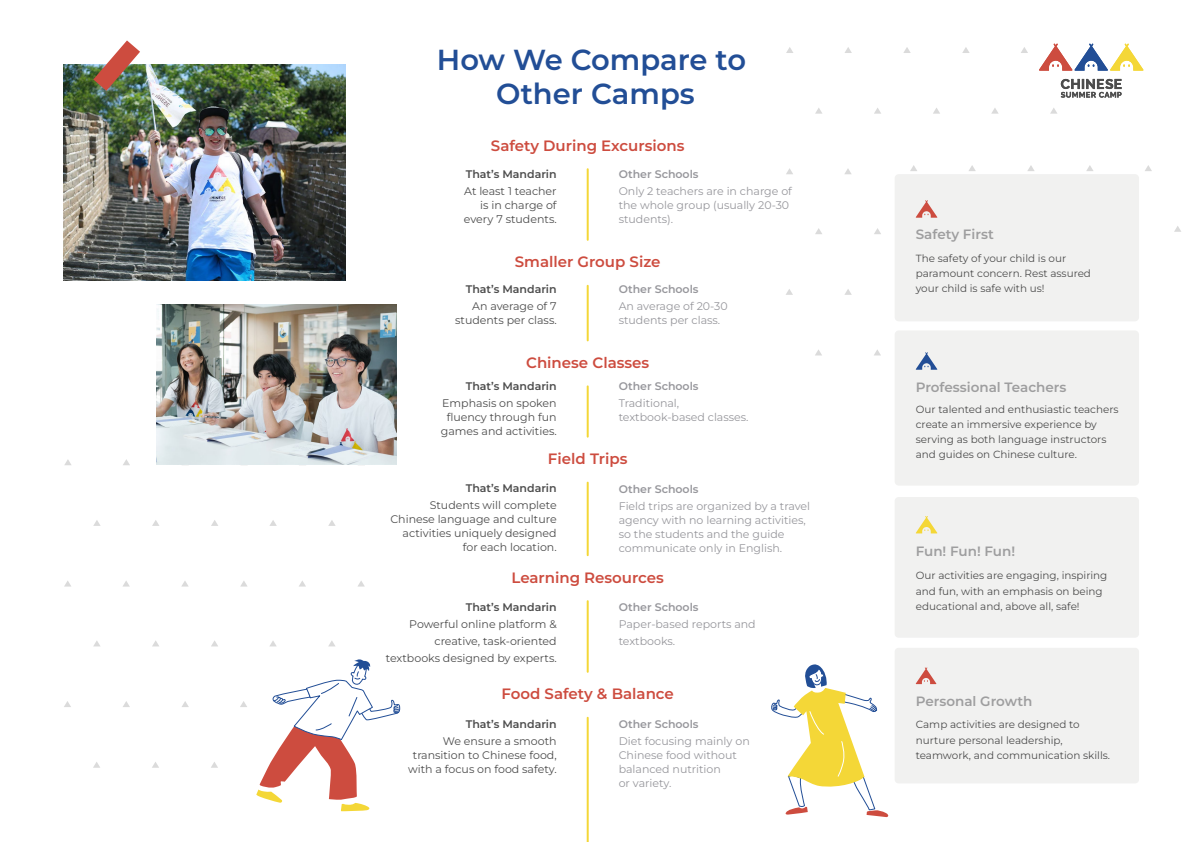
<style>
.page{position:relative;width:1191px;height:842px;background:#fff}
.page>*{position:absolute;margin:0;border:0;box-sizing:border-box;transform-origin:0 0}
.t1{font:600 29px/34.7px "Montserrat";color:#224e96;text-align:center}
.t2{font:600 15px "Montserrat";color:#cd4c3f}
.t3{font:600 13.5px "Montserrat";color:#9e9e9f}
.t4{font:100 11px/14px "Montserrat";color:#4d4d4d;text-align:right}
.t5{font:100 11px/14px "Montserrat";color:#97979c}
.t6{font:600 11px "Montserrat";color:#4d4d4d}
.t7{font:600 11px "Montserrat";color:#97979c}
.t8{font:100 10.4px/15.3px "Montserrat";color:#4d4d4d}
</style>
<div class="page">
<svg style="left:845px;top:169px;width:6px;height:5px"></svg>
<svg style="left:786px;top:168px;width:7px;height:6px"></svg>
<svg style="left:844px;top:289px;width:7px;height:6px"></svg>
<svg style="left:786px;top:289px;width:7px;height:6px"></svg>
<svg style="left:874px;top:228px;width:7px;height:6px"></svg>
<svg style="left:815px;top:228px;width:7px;height:6px"></svg>
<svg style="left:874px;top:350px;width:7px;height:5px"></svg>
<svg style="left:815px;top:350px;width:7px;height:5px"></svg>
<svg style="left:1027px;top:165px;width:7px;height:6px"></svg>
<svg style="left:969px;top:165px;width:6px;height:6px"></svg>
<svg style="left:910px;top:165px;width:7px;height:6px"></svg>
<svg style="left:1174px;top:226px;width:7px;height:6px"></svg>
<svg style="left:1145px;top:165px;width:7px;height:6px"></svg>
<svg style="left:1086px;top:165px;width:7px;height:6px"></svg>
<svg style="left:874px;top:108px;width:7px;height:6px"></svg>
<svg style="left:815px;top:108px;width:7px;height:6px"></svg>
<svg style="left:903px;top:47px;width:7px;height:6px"></svg>
<svg style="left:845px;top:47px;width:7px;height:6px"></svg>
<svg style="left:786px;top:47px;width:7px;height:6px"></svg>
<svg style="left:1050px;top:108px;width:7px;height:6px"></svg>
<svg style="left:991px;top:108px;width:7px;height:6px"></svg>
<svg style="left:933px;top:108px;width:7px;height:6px"></svg>
<svg style="left:1021px;top:47px;width:7px;height:6px"></svg>
<svg style="left:962px;top:47px;width:7px;height:6px"></svg>
<svg style="left:152px;top:520px;width:7px;height:6px"></svg>
<svg style="left:93px;top:520px;width:8px;height:6px"></svg>
<svg style="left:123px;top:459px;width:7px;height:6px"></svg>
<svg style="left:64px;top:459px;width:7px;height:6px"></svg>
<svg style="left:182px;top:581px;width:6px;height:5px"></svg>
<svg style="left:123px;top:581px;width:6px;height:5px"></svg>
<svg style="left:64px;top:581px;width:7px;height:5px"></svg>
<svg style="left:123px;top:701px;width:7px;height:6px"></svg>
<svg style="left:64px;top:701px;width:7px;height:6px"></svg>
<svg style="left:152px;top:640px;width:7px;height:6px"></svg>
<svg style="left:93px;top:641px;width:7px;height:5px"></svg>
<svg style="left:152px;top:762px;width:7px;height:6px"></svg>
<svg style="left:93px;top:762px;width:7px;height:6px"></svg>
<svg style="left:328px;top:520px;width:7px;height:6px"></svg>
<svg style="left:269px;top:520px;width:8px;height:6px"></svg>
<svg style="left:211px;top:520px;width:7px;height:6px"></svg>
<svg style="left:358px;top:581px;width:6px;height:5px"></svg>
<svg style="left:299px;top:581px;width:7px;height:5px"></svg>
<svg style="left:241px;top:581px;width:6px;height:5px"></svg>
<svg style="left:240px;top:701px;width:7px;height:6px"></svg>
<svg style="left:182px;top:701px;width:7px;height:6px"></svg>
<svg style="left:328px;top:641px;width:7px;height:5px"></svg>
<svg style="left:270px;top:641px;width:6px;height:5px"></svg>
<svg style="left:211px;top:640px;width:7px;height:6px"></svg>
<svg style="left:211px;top:762px;width:7px;height:6px"></svg>
<img style="left:64px;top:64px;width:282px;height:216px">
<hr style="left:586px;top:483px;width:2px;height:72px;background:#f4d737">
<hr style="left:586px;top:169px;width:2px;height:71px;background:#f4d737">
<hr style="left:586px;top:386px;width:2px;height:51px;background:#f4d737">
<hr style="left:586px;top:286px;width:2px;height:54px;background:#f4d737">
<hr style="left:586px;top:601px;width:2px;height:71px;background:#f4d737">
<hr style="left:586px;top:718px;width:2px;height:124px;background:#f4d737">
<div style="left:894px;top:648px;width:245px;height:135px;background:#f1f1f0;border-radius:4px"></div>
<svg style="left:915px;top:667px;width:21px;height:17px"></svg>
<div style="left:894px;top:174px;width:245px;height:147px;background:#f1f1f0;border-radius:4px"></div>
<svg style="left:915px;top:200px;width:22px;height:18px"></svg>
<div style="left:894px;top:330px;width:245px;height:156px;background:#f1f1f0;border-radius:4px"></div>
<svg style="left:915px;top:352px;width:22px;height:18px"></svg>
<div style="left:894px;top:497px;width:245px;height:141px;background:#f1f1f0;border-radius:4px"></div>
<svg style="left:916px;top:516px;width:21px;height:17px"></svg>
<img style="left:157px;top:305px;width:239px;height:159px">
<svg style="left:93px;top:40px;width:47px;height:51px"></svg>
<svg style="left:256px;top:659px;width:145px;height:152px"></svg>
<svg style="left:771px;top:664px;width:118px;height:153px"></svg>
<svg style="left:1060px;top:79px;width:61px;height:19px"></svg>
<svg style="left:1039px;top:44px;width:104px;height:27px"></svg>
<h1 class="t1" style="left:437px;top:41px;width:311px">How We Compare to<br>Other Camps</h1>
<h2 class="t2" style="left:491px;top:135px;width:195px">Safety During Excursions</h2>
<p class="t6" style="left:466px;top:166px;width:92px">That’s Mandarin</p>
<p class="t4" style="left:464px;top:183px;width:94px">At least 1 teacher is in charge of every 7 students.</p>
<p class="t7" style="left:618px;top:166px;width:81px">Other Schools</p>
<p class="t5" style="left:618px;top:183px;width:175px">Only 2 teachers are in charge of the whole group (usually 20-30 students).</p>
<h2 class="t2" style="left:515px;top:252px;width:147px">Smaller Group Size</h2>
<p class="t6" style="left:466px;top:282px;width:92px">That’s Mandarin</p>
<p class="t4" style="left:455px;top:299px;width:103px">An average of 7 students per class.</p>
<p class="t7" style="left:618px;top:282px;width:81px">Other Schools</p>
<p class="t5" style="left:618px;top:299px;width:111px">An average of 20-30 students per class.</p>
<h2 class="t2" style="left:526px;top:352px;width:125px">Chinese Classes</h2>
<p class="t6" style="left:466px;top:378px;width:92px">That’s Mandarin</p>
<p class="t4" style="left:441px;top:395px;width:117px;text-align:center">Emphasis on spoken fluency through fun games and activities.</p>
<p class="t7" style="left:618px;top:378px;width:81px">Other Schools</p>
<p class="t5" style="left:618px;top:395px;width:131px">Traditional, textbook-based classes.</p>
<h2 class="t2" style="left:548px;top:449px;width:81px">Field Trips</h2>
<p class="t6" style="left:466px;top:480px;width:92px">That’s Mandarin</p>
<p class="t4" style="left:390px;top:497px;width:168px">Students will complete<br>Chinese language and culture activities uniquely designed for each location.</p>
<p class="t7" style="left:618px;top:481px;width:81px">Other Schools</p>
<p class="t5" style="left:618px;top:498px;width:193px">Field trips are organized by a travel agency with no learning activities, so the students and the guide communicate only in English.</p>
<h2 class="t2" style="left:511px;top:567px;width:154px">Learning Resources</h2>
<p class="t6" style="left:466px;top:600px;width:92px">That’s Mandarin</p>
<p class="t4" style="left:386px;top:615px;width:172px;line-height:17px">Powerful online platform &amp; creative, task-oriented textbooks designed by experts.</p>
<p class="t7" style="left:618px;top:600px;width:81px">Other Schools</p>
<p class="t5" style="left:618px;top:615px;width:139px;line-height:17px">Paper-based reports and textbooks.</p>
<p class="t3" style="left:915px;top:225px;width:79px">Safety First</p>
<p class="t8" style="left:915px;top:250px;width:177px">The safety of your child is our paramount concern. Rest assured your child is safe with us!</p>
<p class="t3" style="left:915px;top:378px;width:152px">Professional Teachers</p>
<p class="t8" style="left:915px;top:401px;width:204px">Our talented and enthusiastic teachers create an immersive experience by serving as both language instructors and guides on Chinese culture.</p>
<p class="t3" style="left:915px;top:542px;width:101px">Fun! Fun! Fun!</p>
<p class="t8" style="left:915px;top:568px;width:193px">Our activities are engaging, inspiring and fun, with an emphasis on being educational and, above all, safe!</p>
<h2 class="t2" style="left:501px;top:684px;width:174px">Food Safety &amp; Balance</h2>
<p class="t3" style="left:915px;top:693px;width:118px">Personal Growth</p>
<p class="t8" style="left:915px;top:717px;width:196px">Camp activities are designed to nurture personal leadership, teamwork, and communication skills.</p>
<p class="t6" style="left:466px;top:717px;width:92px">That’s Mandarin</p>
<p class="t4" style="left:408px;top:734px;width:150px">We ensure a smooth transition to Chinese food, with a focus on food safety.</p>
<p class="t7" style="left:618px;top:717px;width:81px">Other Schools</p>
<p class="t5" style="left:618px;top:734px;width:133px">Diet focusing mainly on<br>Chinese food without balanced nutrition<br>or variety.</p>
</div>
